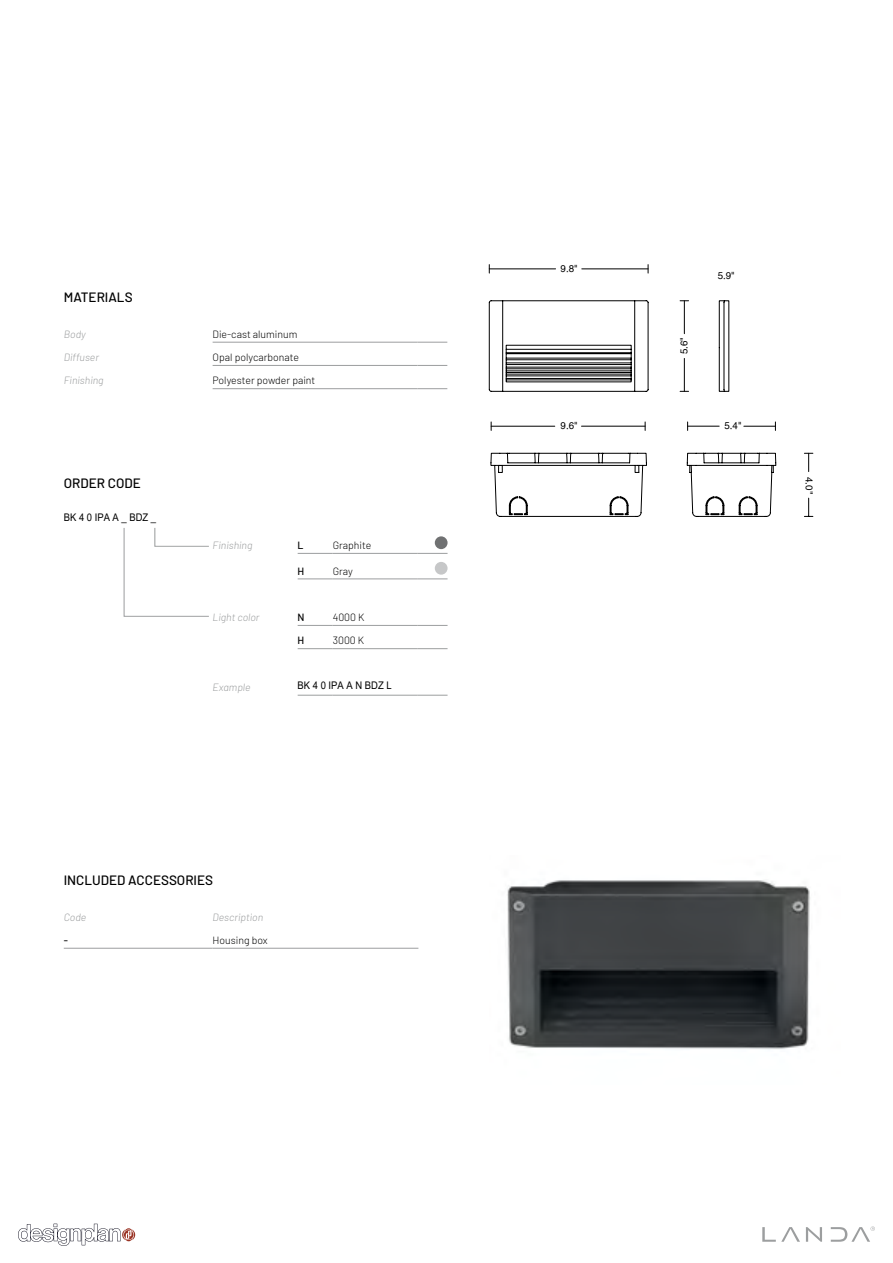
<style>
.page{position:relative;width:893px;height:1263px;background:#fff}
.page>*{position:absolute;margin:0;border:0;box-sizing:border-box;transform-origin:0 0}
.t1{font:500 13.5px "Barlow";color:#000}
.t2{font:300 10.5px "Barlow";color:#000}
.t3{font:italic 300 10.5px "Barlow";color:#9c9e9f}
.t4{font:10.5px "Arial";color:#000;scale:.9 1}
.t5{font:500 10.5px "Barlow";color:#000}
.t6{font:9.75px "Helvetica";color:#000}
</style>
<div class="page">
<hr style="left:213px;top:342px;width:205px;height:1px;background:#9c9e9f">
<svg style="left:418px;top:342px;width:29px;height:1px"></svg>
<hr style="left:213px;top:365px;width:205px;height:1px;background:#9c9e9f">
<svg style="left:418px;top:365px;width:29px;height:1px"></svg>
<hr style="left:213px;top:388px;width:205px;height:1px;background:#9c9e9f">
<svg style="left:418px;top:388px;width:29px;height:1px"></svg>
<hr style="left:298px;top:553px;width:35px;height:1px;background:#9c9e9f">
<hr style="left:333px;top:553px;width:85px;height:1px;background:#9c9e9f">
<hr style="left:418px;top:553px;width:30px;height:1px;background:#9c9e9f">
<hr style="left:298px;top:579px;width:35px;height:1px;background:#9c9e9f">
<hr style="left:333px;top:579px;width:85px;height:1px;background:#9c9e9f">
<hr style="left:418px;top:579px;width:30px;height:1px;background:#9c9e9f">
<hr style="left:298px;top:625px;width:35px;height:1px;background:#9c9e9f">
<hr style="left:333px;top:625px;width:85px;height:1px;background:#9c9e9f">
<hr style="left:418px;top:625px;width:30px;height:1px;background:#9c9e9f">
<hr style="left:298px;top:695px;width:35px;height:1px;background:#9c9e9f">
<hr style="left:333px;top:695px;width:85px;height:1px;background:#9c9e9f">
<hr style="left:418px;top:695px;width:30px;height:1px;background:#9c9e9f">
<hr style="left:298px;top:648px;width:35px;height:1px;background:#9c9e9f">
<hr style="left:333px;top:648px;width:85px;height:1px;background:#9c9e9f">
<hr style="left:418px;top:648px;width:30px;height:1px;background:#9c9e9f">
<div style="left:435px;top:536px;width:13px;height:13px;background:#707172;border-radius:50%"></div>
<div style="left:435px;top:562px;width:13px;height:13px;background:#c6c7c8;border-radius:50%"></div>
<svg style="left:124px;top:528px;width:85px;height:89px"></svg>
<svg style="left:489px;top:300px;width:240px;height:217px"></svg>
<hr style="left:581px;top:426px;width:64px;height:1px;background:#000">
<hr style="left:491px;top:426px;width:64px;height:1px;background:#000">
<hr style="left:684px;top:301px;width:1px;height:33px;background:#000">
<hr style="left:684px;top:358px;width:1px;height:33px;background:#000">
<hr style="left:489px;top:269px;width:67px;height:1px;background:#000">
<hr style="left:582px;top:269px;width:66px;height:1px;background:#000">
<svg style="left:804px;top:498px;width:9px;height:19px"></svg>
<svg style="left:804px;top:453px;width:9px;height:19px"></svg>
<svg style="left:687px;top:421px;width:89px;height:96px"></svg>
<img style="left:507px;top:880px;width:303px;height:170px">
<hr style="left:64px;top:948px;width:149px;height:1px;background:#9c9e9f">
<hr style="left:213px;top:948px;width:205px;height:1px;background:#9c9e9f">
<svg style="left:762px;top:1226px;width:113px;height:16px"></svg>
<svg style="left:18px;top:1223px;width:117px;height:23px"></svg>
<p class="t1" style="left:64px;top:289px;width:54px">MATERIALS</p>
<p class="t3" style="left:64px;top:328px;width:23px">Body</p>
<p class="t2" style="left:213px;top:328px;width:86px">Die-cast aluminum</p>
<p class="t3" style="left:64px;top:351px;width:37px">Diffuser</p>
<p class="t2" style="left:213px;top:351px;width:88px">Opal polycarbonate</p>
<p class="t3" style="left:64px;top:374px;width:41px">Finishing</p>
<p class="t2" style="left:213px;top:374px;width:104px">Polyester powder paint</p>
<p class="t1" style="left:64px;top:474px;width:69px">ORDER CODE</p>
<p class="t4" style="left:64px;top:510px;width:104px">BK 4 0 IPA A _ BDZ _</p>
<p class="t3" style="left:213px;top:539px;width:41px">Finishing</p>
<p class="t5" style="left:298px;top:539px;width:6px">L</p>
<p class="t2" style="left:333px;top:539px;width:40px">Graphite</p>
<p class="t5" style="left:298px;top:564px;width:8px">H</p>
<p class="t2" style="left:333px;top:564px;width:22px">Gray</p>
<p class="t3" style="left:213px;top:611px;width:49px">Light color</p>
<p class="t5" style="left:298px;top:611px;width:9px">N</p>
<p class="t2" style="left:333px;top:611px;width:33px">4000 K</p>
<p class="t5" style="left:298px;top:634px;width:8px">H</p>
<p class="t2" style="left:333px;top:634px;width:33px">3000 K</p>
<p class="t3" style="left:213px;top:681px;width:40px">Example</p>
<p class="t4" style="left:298px;top:678px;width:105px">L</p>
<p class="t1" style="left:64px;top:871px;width:46px">INCLUDED</p>
<p class="t1" style="left:128px;top:871px;width:9px">ACCESS</p>
<p class="t1" style="left:177px;top:871px;width:29px">ORIES</p>
<p class="t3" style="left:64px;top:910px;width:24px">Code</p>
<p class="t3" style="left:213px;top:910px;width:52px">Description</p>
<p class="t5" style="left:64px;top:934px;width:6px">-</p>
<p class="t2" style="left:213px;top:934px;width:57px">Housing box</p>
<p class="t6" style="left:561px;top:263px;width:19px">9.8"</p>
<p class="t6" style="left:678px;top:354px;width:19px;rotate:-90deg">5.6"</p>
<p class="t6" style="left:718px;top:270px;width:19px">5.9"</p>
<p class="t6" style="left:561px;top:420px;width:19px">9.6"</p>
<p class="t6" style="left:724px;top:419px;width:19px">5.4"</p>
<p class="t6" style="left:815px;top:477px;width:19px;rotate:90deg">4.0"</p>
</div>
